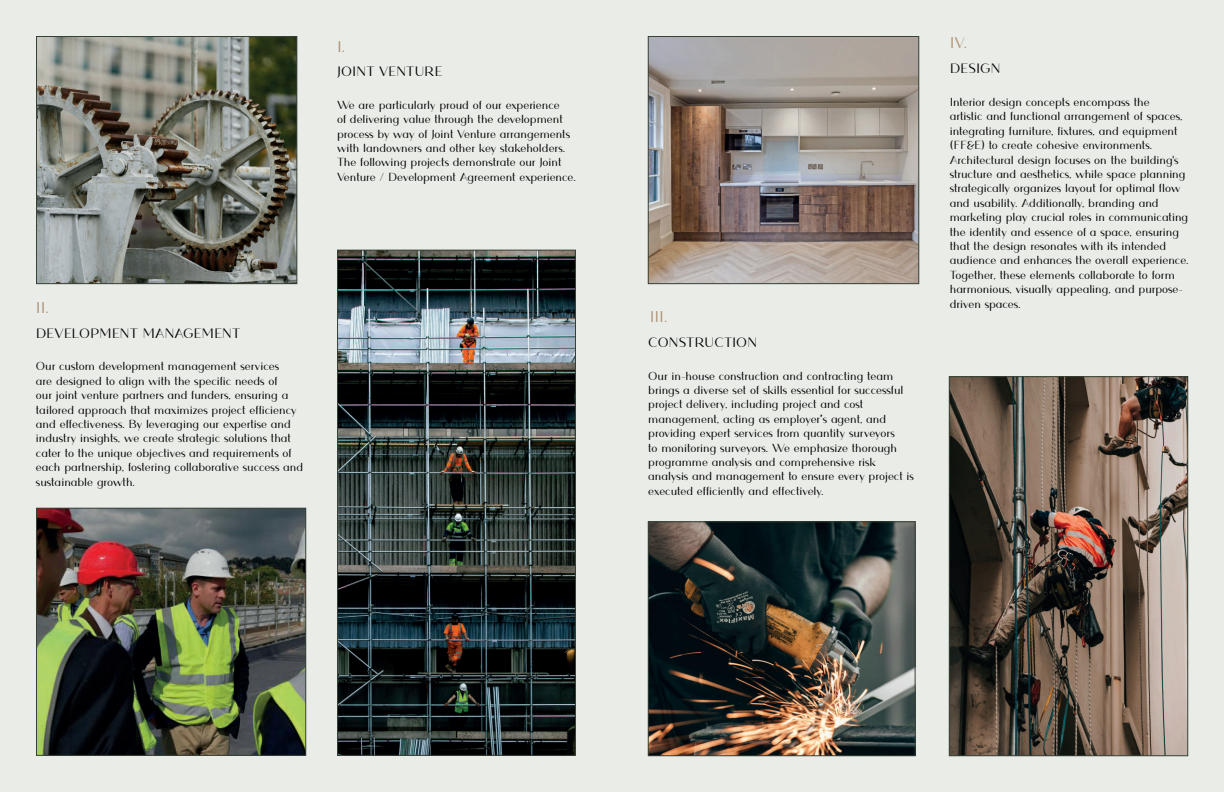
<style>
.page{position:relative;width:1224px;height:792px;background:#eaece8}
.page>*{position:absolute;margin:0;border:0;box-sizing:border-box;transform-origin:0 0}
.t1{font:16px "Finnmark";letter-spacing:-.01em;color:#ad9275}
.t2{font:14px "Finnmark";letter-spacing:-.01em;color:#000001}
.t3{font:12px/14.4px "Finnmark";color:#000001}
.s1{font-family:"Montserrat"}
</style>
<div class="page">
<img style="left:38px;top:38px;width:257px;height:244px">
<div style="left:36px;top:36px;width:261px;height:248px;border:1px solid #374136"></div>
<img style="left:951px;top:378px;width:235px;height:376px">
<div style="left:949px;top:376px;width:239px;height:380px;border:1px solid #374136"></div>
<img style="left:650px;top:524px;width:263px;height:230px">
<div style="left:648px;top:522px;width:267px;height:234px;border:1px solid #374136"></div>
<img style="left:339px;top:252px;width:235px;height:502px">
<div style="left:337px;top:250px;width:239px;height:506px;border:1px solid #374136"></div>
<img style="left:38px;top:510px;width:266px;height:244px">
<div style="left:36px;top:508px;width:270px;height:248px;border:1px solid #374136"></div>
<img style="left:650px;top:38px;width:267px;height:244px">
<div style="left:648px;top:36px;width:271px;height:248px;border:1px solid #374136"></div>
<h1 class="t1" style="left:337px;top:38px;width:10px">I.</h1>
<p class="t2" style="left:337px;top:64px;width:107px">JOINT VENTURE</p>
<h1 class="t1" style="left:36px;top:300px;width:14px">II.</h1>
<p class="t2" style="left:36px;top:326px;width:206px">DEVELOPMENT MANAGEMENT</p>
<p class="t3" style="left:337px;top:98px;width:240px">We are particularly proud of our experience<br>of delivering value through the development process by way of Joint Venture arrangements with landowners and other key stakeholders.<br>The following projects demonstrate our Joint Venture / Development Agreement experience.</p>
<h1 class="t1" style="left:650px;top:309px;width:19px">III.</h1>
<p class="t2" style="left:648px;top:335px;width:110px">CONSTRUCTION</p>
<p class="t3" style="left:36px;top:360px;width:269px">Our custom development management services<br>are designed to align with the specific needs of<br>our joint venture partners and funders, ensuring a tailored approach that maximizes project efficiency and effectiveness. By leveraging our expertise and industry insights, we create strategic solutions that cater to the unique objectives and requirements of each partnership, fostering collaborative success and sustainable growth.</p>
<p class="t3" style="left:648px;top:369px;width:267px">Our in-house construction and contracting team brings a diverse set of skills essential for successful project delivery, including project and cost management, acting as employer<span class="s1">’</span>s agent, and providing expert services from quantity surveyors<br>to monitoring surveyors. We emphasize thorough programme analysis and comprehensive risk analysis and management to ensure every project is executed efficiently and effectively.</p>
<h1 class="t1" style="left:950px;top:35px;width:19px">IV.</h1>
<p class="t2" style="left:950px;top:61px;width:53px">DESIGN</p>
<p class="t3" style="left:950px;top:95px;width:240px">Interior design concepts encompass the<br>artistic and functional arrangement of spaces, integrating furniture, fixtures, and equipment (FF&amp;E) to create cohesive environments.<br>Architectural design focuses on the building's structure and aesthetics, while space planning strategically organizes layout for optimal flow and usability. Additionally, branding and marketing play crucial roles in communicating the identity and essence of a space, ensuring that the design resonates with its intended audience and enhances the overall experience.<br>Together, these elements collaborate to form harmonious, visually appealing, and purpose&shy;driven spaces.</p>
</div>
